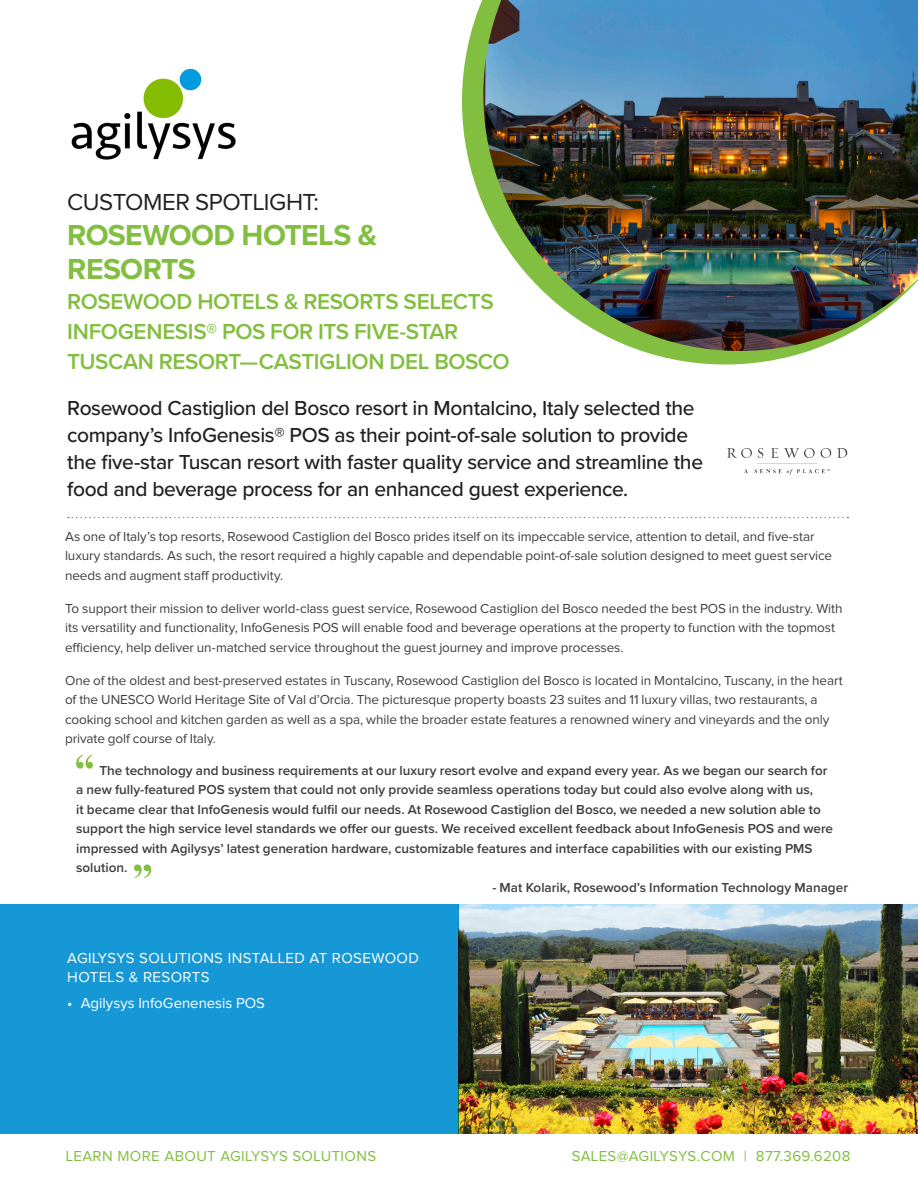
<style>
.page{position:relative;width:918px;height:1188px;background:#fff}
.page>*{position:absolute;margin:0;border:0;box-sizing:border-box;transform-origin:0 0}
.Document_Title{font:700 30px/34.5px "Proxima Nova";letter-spacing:-.02em;color:#82be40}
.Document_Title-2{font:24px "Proxima Nova";letter-spacing:-.02em;color:#231f20}
.Document_Title-3{font:600 22.5px/30px "Proxima Nova";letter-spacing:-.02em;color:#82be40}
.Content_Header{font:500 21px/27px "Proxima Nova";letter-spacing:-.02em;color:#231f20}
.t1{font:15px "Proxima Nova";letter-spacing:.025em;color:#82be40}
.Solutions_Header{font:15px/19.5px "Proxima Nova";letter-spacing:.015em;color:#fff}
.Solutions_Header-2{font:15px "Proxima Nova";letter-spacing:-.005em;color:#fff}
.Content_Text{font:13.5px/19.5px "Proxima Nova";letter-spacing:-.01em;color:#3e3e3f}
.Content_Text-2{font:600 13.5px/19.5px "Proxima Nova";color:#3e3e3f}
</style>
<div class="page">
<svg style="left:462px;top:0;width:347px;height:364px"></svg>
<img style="left:483px;top:0;width:435px;height:351px">
<img style="left:727px;top:448px;width:121px;height:27px">
<img style="left:459px;top:904px;width:459px;height:230px">
<svg style="left:68px;top:517px;width:780px;height:1px"></svg>
<div style="left:0;top:904px;width:459px;height:230px;background:#1798d6"></div>
<img style="left:71px;top:68px;width:165px;height:92px">
<svg style="left:76px;top:755px;width:17px;height:14px"></svg>
<svg style="left:134px;top:864px;width:17px;height:14px"></svg>
<p class="Document_Title-2" style="left:67px;top:191px;width:253px">CUSTOMER SPOTLIGHT:</p>
<p class="Document_Title" style="left:67px;top:217px;width:311px">ROSEWOOD HOTELS &amp;<br>RESORTS</p>
<p class="Document_Title-3" style="left:67px;top:286px;width:444px">ROSEWOOD HOTELS &amp; RESORTS SELECTS<br>INFOGENESIS® POS FOR ITS FIVE-STAR<br>TUSCAN RESORT—CASTIGLION DEL BOSCO</p>
<p class="Content_Header" style="left:67px;top:394px;width:637px">Rosewood Castiglion del Bosco resort in Montalcino, Italy selected the company’s InfoGenesis® POS as their point-of-sale solution to provide the five-star Tuscan resort with faster quality service and streamline the food and beverage process for an enhanced guest experience.</p>
<p class="Content_Text" style="left:65px;top:527px;width:769px">As one of Italy’s top resorts, Rosewood Castiglion del Bosco prides itself on its impeccable service, attention to detail, and five-star luxury standards. As such, the resort required a highly capable and dependable point-of-sale solution designed to meet guest service needs and augment staff productivity.</p>
<p class="Content_Text" style="left:65px;top:599px;width:779px">To support their mission to deliver world-class guest service, Rosewood Castiglion del Bosco needed the best POS in the industry. With its versatility and functionality, InfoGenesis POS will enable food and beverage operations at the property to function with the topmost efficiency, help deliver un-matched service throughout the guest journey and improve processes.</p>
<p class="Content_Text" style="left:65px;top:671px;width:779px">One of the oldest and best-preserved estates in Tuscany, Rosewood Castiglion del Bosco is located in Montalcino, Tuscany, in the heart of the UNESCO World Heritage Site of Val d’Orcia. The picturesque property boasts 23 suites and 11 luxury villas, two restaurants, a cooking school and kitchen garden as well as a spa, while the broader estate features a renowned winery and vineyards and the only private golf course of Italy.</p>
<p class="Content_Text-2" style="left:76px;top:760px;width:758px;text-indent:23px">The technology and business requirements at our luxury resort evolve and expand every year. As we began our search for a new fully-featured POS system that could not only provide seamless operations today but could also evolve along with us,<br>it became clear that InfoGenesis would fulfil our needs. At Rosewood Castiglion del Bosco, we needed a new solution able to support the high service level standards we offer our guests. We received excellent feedback about InfoGenesis POS and were impressed with Agilysys’ latest generation hardware, customizable features and interface capabilities with our existing PMS solution.</p>
<p class="Content_Text-2" style="left:492px;top:877px;width:357px">- Mat Kolarik, Rosewood’s Information Technology Manager</p>
<p class="Solutions_Header" style="left:67px;top:949px;width:353px">AGILYSYS SOLUTIONS INSTALLED AT ROSEWOOD<br>HOTELS &amp; RESORTS</p>
<p class="Solutions_Header-2" style="left:67px;top:997px;width:199px">• Agilysys InfoGenenesis POS</p>
<p class="t1" style="left:66px;top:1149px;width:312px">LEARN MORE ABOUT AGILYSYS SOLUTIONS</p>
<p class="t1" style="left:572px;top:1149px;width:280px">SALES@AGILYSYS.COM | 877.369.6208</p>
</div>
